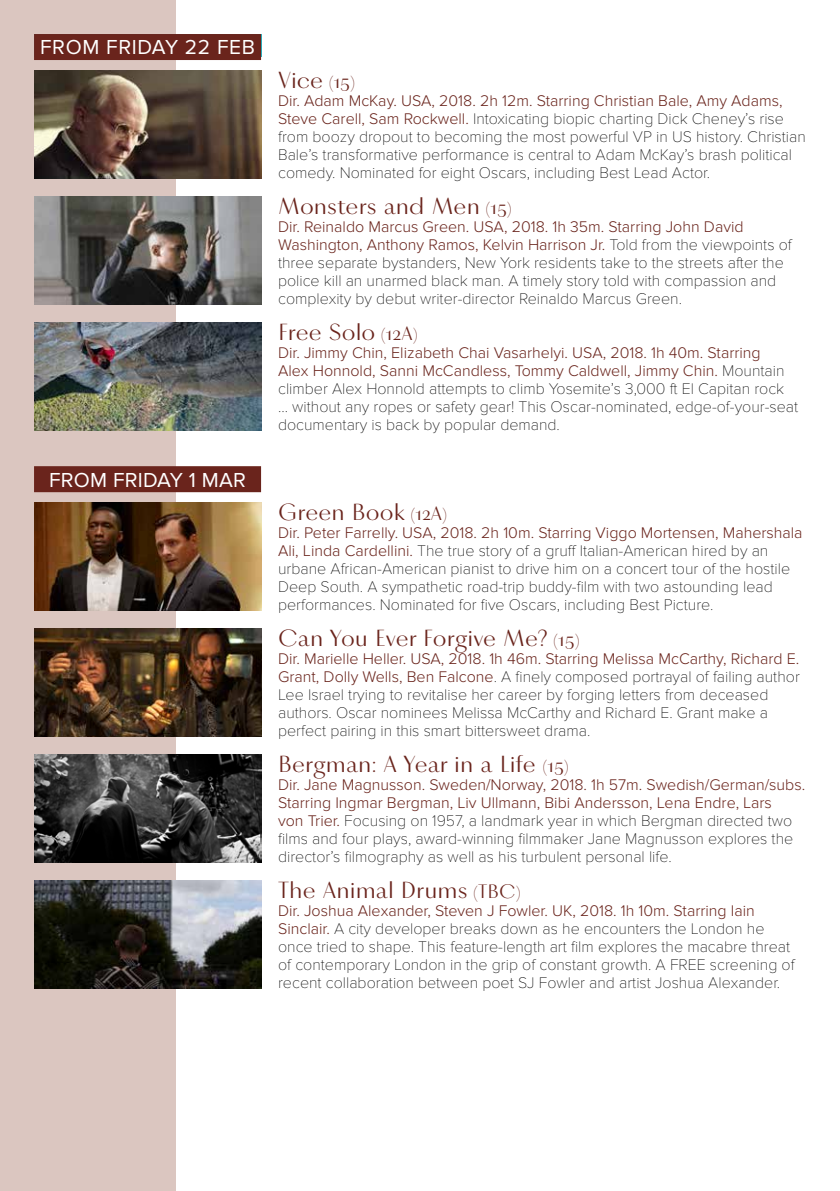
<style>
.page{position:relative;width:840px;height:1191px;background:#fff}
.page>*{position:absolute;margin:0;border:0;box-sizing:border-box;transform-origin:0 0}
.t1{font:24px "Vinter";color:#6a241c}
.t2{font:21px "Proxima Nova";letter-spacing:.03em;color:#fff}
.t3{font:21px "Proxima Nova";letter-spacing:.01em;color:#fff}
.t4{font:100 16px/18px "Proxima Nova T";color:#000}
.t5{font:300 16px/18px "Proxima Nova";color:#6a241c}
.s1{font-size:20px}
.s2{font-family:"Proxima Nova";font-weight:300;color:#6a241c}
.s3{font-family:"Proxima Nova T";font-weight:100;color:#000}
</style>
<div class="page">
<div style="left:0;top:0;width:176px;height:1191px;background:#dbc6c0"></div>
<img style="left:34px;top:880px;width:227px;height:108px">
<img style="left:34px;top:322px;width:227px;height:108px">
<div style="left:34px;top:34px;width:227px;height:26px;background:#6a241c"></div>
<img style="left:34px;top:70px;width:227px;height:108px">
<img style="left:34px;top:754px;width:227px;height:108px">
<img style="left:34px;top:628px;width:227px;height:108px">
<div style="left:34px;top:466px;width:227px;height:26px;background:#6a241c"></div>
<img style="left:34px;top:196px;width:227px;height:108px">
<img style="left:34px;top:502px;width:227px;height:108px">
<h2 class="t2" style="left:40px;top:35px;width:216px">FROM FRIDAY 22 FEB</h2>
<h2 class="t3" style="left:49px;top:467px;width:198px">FROM FRIDAY 1 MAR</h2>
<h1 class="t1" style="left:278px;top:65px;width:78px">Vice <span class="s1">(15)</span></h1>
<p class="t5" style="left:278px;top:92px;width:505px">Dir. Adam McKay. USA, 2018. 2h 12m. Starring Christian Bale, Amy Adams,</p>
<p class="t4" style="left:278px;top:110px;width:529px"><span class="s2">Steve Carell, Sam Rockwell.</span> Intoxicating biopic charting Dick Cheney’s rise from boozy dropout to becoming the most powerful VP in US history. Christian Bale’s transformative performance is central to Adam McKay’s brash political comedy. Nominated for eight Oscars, including Best Lead Actor.</p>
<h1 class="t1" style="left:278px;top:191px;width:235px">Monsters and Men <span class="s1">(15)</span></h1>
<p class="t5" style="left:278px;top:218px;width:515px">Dir. Reinaldo Marcus Green. USA, 2018. 1h 35m. Starring John David<br>Washington, Anthony Ramos, Kelvin Harrison Jr. <span class="s3">Told from the viewpoints of</span></p>
<p class="t4" style="left:278px;top:254px;width:507px">three separate bystanders, New York residents take to the streets after the police kill an unarmed black man. A timely story told with compassion and complexity by debut writer-director Reinaldo Marcus Green.</p>
<h1 class="t1" style="left:278px;top:317px;width:141px">Free Solo <span class="s1">(12A)</span></h1>
<p class="t5" style="left:278px;top:344px;width:507px">Dir. Jimmy Chin, Elizabeth Chai Vasarhelyi. USA, 2018. 1h 40m. Starring<br>Alex Honnold, Sanni McCandless, Tommy Caldwell, Jimmy Chin. <span class="s3">Mountain</span></p>
<p class="t4" style="left:278px;top:380px;width:521px">climber Alex Honnold attempts to climb Yosemite’s 3,000 ft El Capitan rock<br>... without any ropes or safety gear! This Oscar-nominated, edge-of-your-seat documentary is back by popular demand.</p>
<h1 class="t1" style="left:278px;top:497px;width:170px">Green Book <span class="s1">(12A)</span></h1>
<p class="t5" style="left:278px;top:524px;width:525px">Dir. Peter Farrelly. USA, 2018. 2h 10m. Starring Viggo Mortensen, Mahershala</p>
<p class="t4" style="left:278px;top:542px;width:513px"><span class="s2">Ali, Linda Cardellini.</span> The true story of a gruff Italian-American hired by an urbane African-American pianist to drive him on a concert tour of the hostile Deep South. A sympathetic road-trip buddy-film with two astounding lead performances. Nominated for five Oscars, including Best Picture.</p>
<h1 class="t1" style="left:278px;top:623px;width:302px">Can You Ever Forgive Me? <span class="s1">(15)</span></h1>
<p class="t5" style="left:278px;top:650px;width:522px">Dir. Marielle Heller. USA, 2018. 1h 46m. Starring Melissa McCarthy, Richard E.</p>
<p class="t4" style="left:278px;top:668px;width:523px"><span class="s2">Grant, Dolly Wells, Ben Falcone</span>. A finely composed portrayal of failing author Lee Israel trying to revitalise her career by forging letters from deceased authors. Oscar nominees Melissa McCarthy and Richard E. Grant make a perfect pairing in this smart bittersweet drama.</p>
<h1 class="t1" style="left:278px;top:749px;width:292px">Bergman: A Year in a Life <span class="s1">(15)</span></h1>
<p class="t5" style="left:278px;top:776px;width:528px">Dir. Jane Magnusson. Sweden/Norway, 2018. 1h 57m. Swedish/German/subs.<br>Starring Ingmar Bergman, Liv Ullmann, Bibi Andersson, Lena Endre, Lars</p>
<p class="t4" style="left:278px;top:812px;width:516px;text-align:justify"><span class="s2">von Trier.</span> Focusing on 1957, a landmark year in which Bergman directed two films and four plays, award-winning filmmaker Jane Magnusson explores the director’s filmography as well as his turbulent personal life.</p>
<h1 class="t1" style="left:278px;top:875px;width:243px">The Animal Drums <span class="s1">(TBC)</span></h1>
<p class="t5" style="left:278px;top:902px;width:478px">Dir. Joshua Alexander, Steven J Fowler. UK, 2018. 1h 10m. Starring Iain</p>
<p class="t4" style="left:278px;top:920px;width:517px"><span class="s2">Sinclair.</span> A city developer breaks down as he encounters the London he once tried to shape. This feature-length art film explores the macabre threat of contemporary London in the grip of constant growth. A FREE screening of recent collaboration between poet SJ Fowler and artist Joshua Alexander.</p>
</div>
